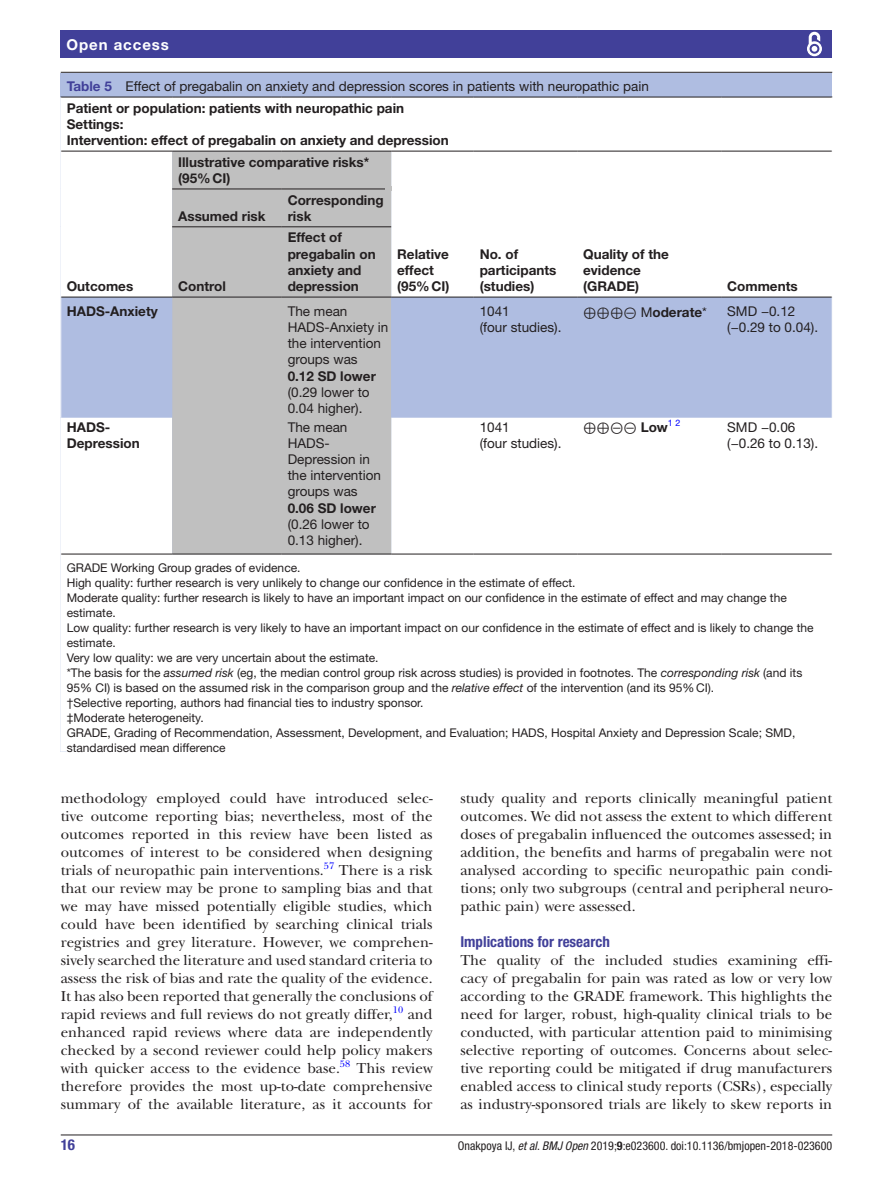
<style>
.page{position:relative;width:893px;height:1191px;background:#fff}
.page>*{position:absolute;margin:0;border:0;box-sizing:border-box;transform-origin:0 0}
.t1{font:15px/18px "New Baskerville";color:#231f20;text-align:justify}
.t2{font:700 condensed 15px "Helvetica Neue LT Std";color:#414099}
.t3{font:700 15px "Helvetica Neue LT Std";letter-spacing:.065em;color:#fff}
.t4{font:13.5px/16.2px "Helvetica Neue LT Std";color:#231f20}
.t5{font:700 13.5px/16.2px "Helvetica Neue LT Std";color:#231f20}
.t6{font:13.5px "Cambria";color:#231f20}
.t7{font:12px/15px "Helvetica Neue LT Std";color:#231f20}
.t8{font:condensed 12px "Helvetica Neue LT Std";color:#231f20}
.t9{font:9.9px "New Baskerville";color:#00f}
.t10{font:9px "Helvetica Neue LT Std";color:#00f}
.s1{font-weight:700;color:#414099}
.s2{font-weight:700}
.s3{font-family:"Cambria";font-weight:400}
.s4{font-weight:400}
.s5{font-family:"Helvetica Neue LT Std";font-weight:700}
.s6{font-style:italic}
</style>
<div class="page">
<hr style="left:61px;top:1134px;width:771px;height:1px;background:#231f20">
<div style="left:61px;top:31px;width:771px;height:27px;background:#414099"></div>
<svg style="left:807px;top:31px;width:15px;height:26px"></svg>
<div style="left:61px;top:73px;width:771px;height:678px;background:#afbde1"></div>
<hr style="left:61px;top:72px;width:771px;height:1px;background:#231f20">
<div style="left:61px;top:98px;width:771px;height:653px;background:#fff"></div>
<div style="left:172px;top:152px;width:219px;height:401px;background:#c0c0c0"></div>
<svg style="left:61px;top:298px;width:771px;height:119px"></svg>
<hr style="left:61px;top:297px;width:111px;height:1px;background:#231f20">
<hr style="left:391px;top:297px;width:83px;height:1px;background:#231f20">
<hr style="left:474px;top:297px;width:103px;height:1px;background:#231f20">
<hr style="left:577px;top:297px;width:144px;height:1px;background:#231f20">
<hr style="left:721px;top:297px;width:111px;height:1px;background:#231f20">
<hr style="left:61px;top:97px;width:111px;height:1px;background:#231f20">
<hr style="left:172px;top:97px;width:110px;height:1px;background:#231f20">
<hr style="left:282px;top:97px;width:109px;height:1px;background:#231f20">
<hr style="left:391px;top:97px;width:83px;height:1px;background:#231f20">
<hr style="left:474px;top:97px;width:103px;height:1px;background:#231f20">
<hr style="left:577px;top:97px;width:144px;height:1px;background:#231f20">
<hr style="left:721px;top:97px;width:111px;height:1px;background:#231f20">
<hr style="left:61px;top:151px;width:111px;height:1px;background:#231f20">
<hr style="left:172px;top:151px;width:110px;height:1px;background:#231f20">
<hr style="left:282px;top:151px;width:109px;height:1px;background:#231f20">
<hr style="left:391px;top:151px;width:83px;height:1px;background:#231f20">
<hr style="left:474px;top:151px;width:103px;height:1px;background:#231f20">
<hr style="left:577px;top:151px;width:144px;height:1px;background:#231f20">
<hr style="left:721px;top:151px;width:111px;height:1px;background:#231f20">
<hr style="left:172px;top:189px;width:110px;height:1px;background:#231f20">
<hr style="left:282px;top:189px;width:109px;height:1px;background:#231f20">
<hr style="left:172px;top:226px;width:110px;height:1px;background:#231f20">
<hr style="left:172px;top:297px;width:110px;height:1px;background:#231f20">
<hr style="left:282px;top:226px;width:109px;height:1px;background:#231f20">
<hr style="left:282px;top:297px;width:109px;height:1px;background:#231f20">
<hr style="left:172px;top:553px;width:110px;height:1px;background:#231f20">
<hr style="left:282px;top:553px;width:109px;height:1px;background:#231f20">
<hr style="left:391px;top:553px;width:83px;height:1px;background:#231f20">
<hr style="left:474px;top:553px;width:103px;height:1px;background:#231f20">
<hr style="left:577px;top:553px;width:144px;height:1px;background:#231f20">
<hr style="left:61px;top:553px;width:111px;height:1px;background:#231f20">
<hr style="left:721px;top:553px;width:111px;height:1px;background:#231f20">
<hr style="left:67px;top:571px;width:765px;height:1px;background:#fff">
<hr style="left:67px;top:586px;width:765px;height:1px;background:#fff">
<hr style="left:67px;top:616px;width:765px;height:1px;background:#fff">
<hr style="left:67px;top:646px;width:765px;height:1px;background:#fff">
<hr style="left:67px;top:661px;width:765px;height:1px;background:#fff">
<hr style="left:67px;top:691px;width:765px;height:1px;background:#fff">
<hr style="left:67px;top:706px;width:765px;height:1px;background:#fff">
<hr style="left:67px;top:721px;width:765px;height:1px;background:#fff">
<svg style="left:385px;top:187px;width:6px;height:4px"></svg>
<p class="t3" style="left:66px;top:35px;width:104px">Open access</p>
<p class="t4" style="left:67px;top:75px;width:584px;line-height:22px"><span class="s1">Table 5</span> Effect of pregabalin on anxiety and depression scores in patients with neuropathic pain<br><span class="s2">Patient or population: patients with neuropathic pain</span></p>
<p class="t5" style="left:67px;top:116px;width:383px">Settings:<br>Intervention: effect of pregabalin on anxiety and depression</p>
<p class="t5" style="left:178px;top:153px;width:193px">Illustrative comparative risks* (95%CI)</p>
<p class="t5" style="left:67px;top:278px;width:68px">Outcomes</p>
<p class="t5" style="left:178px;top:208px;width:89px">Assumed risk</p>
<p class="t5" style="left:178px;top:278px;width:49px">Control</p>
<p class="t5" style="left:288px;top:191px;width:97px">Corresponding risk</p>
<p class="t5" style="left:288px;top:229px;width:89px">Effect of pregabalin on anxiety and depression</p>
<p class="t5" style="left:67px;top:302px;width:93px">HADS-Anxiety</p>
<p class="t4" style="left:288px;top:303px;width:102px">The mean<br>HADS-Anxiety in the intervention groups was</p>
<p class="t5" style="left:288px;top:367px;width:90px">0.12 SD lower</p>
<p class="t4" style="left:288px;top:384px;width:83px">(0.29 lower to<br>0.04 higher).</p>
<p class="t5" style="left:67px;top:418px;width:74px">HADS-<br>Depression</p>
<p class="t4" style="left:288px;top:418px;width:95px">The mean<br>HADS-<br>Depression in the intervention groups was</p>
<p class="t5" style="left:288px;top:499px;width:90px">0.06 SD lower</p>
<p class="t4" style="left:288px;top:516px;width:83px">(0.26 lower to<br>0.13 higher).</p>
<p class="t5" style="left:397px;top:245px;width:54px">Relative effect (95%CI)</p>
<p class="t5" style="left:480px;top:245px;width:78px">No. of participants (studies)</p>
<p class="t5" style="left:583px;top:245px;width:87px">Quality of the evidence (GRADE)</p>
<p class="t5" style="left:727px;top:278px;width:72px">Comments</p>
<p class="t4" style="left:480px;top:303px;width:83px">1041<br>(four studies).</p>
<p class="t5" style="left:583px;top:303px;width:125px"><span class="s3">⊕⊕⊕⊝</span> <span class="s4">M</span>oderate<span class="s4">*</span></p>
<p class="t4" style="left:727px;top:303px;width:92px">SMD −0.12 (−0.29 to 0.04).</p>
<p class="t4" style="left:480px;top:418px;width:83px">1041<br>(four studies).</p>
<p class="t6" style="left:583px;top:420px;width:86px">⊕⊕⊝⊝ <span class="s5">Low</span></p>
<p class="t10" style="left:668px;top:418px;width:14px">1 2</p>
<p class="t4" style="left:727px;top:418px;width:92px">SMD −0.06 (−0.26 to 0.13).</p>
<p class="t7" style="left:67px;top:559px;width:748px">GRADE Working Group grades of evidence.<br>High quality: further research is very unlikely to change our confidence in the estimate of effect.<br>Moderate quality: further research is likely to have an important impact on our confidence in the estimate of effect and may change the estimate.<br>Low quality: further research is very likely to have an important impact on our confidence in the estimate of effect and is likely to change the estimate.<br>Very low quality: we are very uncertain about the estimate.<br>*The basis for the <span class="s6">assumed risk</span> (eg, the median control group risk across studies) is provided in footnotes. The <span class="s6">corresponding risk</span> (and its 95% CI) is based on the assumed risk in the comparison group and the <span class="s6">relative effect</span> of the intervention (and its 95%CI).<br>†Selective reporting, authors had financial ties to industry sponsor.<br>‡Moderate heterogeneity.<br>GRADE, Grading of Recommendation, Assessment, Development, and Evaluation; HADS, Hospital Anxiety and Depression Scale; SMD, standardised mean difference</p>
<p class="t1" style="left:61px;top:789px;width:373px">methodology employed could have introduced selec&shy;tive outcome reporting bias; nevertheless, most of the outcomes reported in this review have been listed as outcomes of interest to be considered when designing trials of neuropathic pain interventions.<sup>57</sup> There is a risk that our review may be prone to sampling bias and that we may have missed potentially eligible studies, which could have been identified by searching clinical trials registries and grey literature. However, we comprehen&shy;sively searched the literature and used standard criteria to assess the risk of bias and rate the quality of the evidence.<br>It has also been reported that generally the conclusions of rapid reviews and full reviews do not greatly differ,<sup>10</sup> and enhanced rapid reviews where data are independently checked by a second reviewer could help policy makers with quicker access to the evidence base.</p>
<p class="t9" style="left:340px;top:1057px;width:12px">58</p>
<p class="t1" style="left:61px;top:1059px;width:373px;text-indent:296px">This review therefore provides the most up-to-date comprehensive summary of the available literature, as it accounts for</p>
<p class="t1" style="left:460px;top:789px;width:373px">study quality and reports clinically meaningful patient outcomes. We did not assess the extent to which different doses of pregabalin influenced the outcomes assessed; in addition, the benefits and harms of pregabalin were not analysed according to specific neuropathic pain condi&shy;tions; only two subgroups (central and peripheral neuro&shy;pathic pain) were assessed.</p>
<p class="t2" style="left:460px;top:933px;width:151px">Implications for research</p>
<p class="t1" style="left:460px;top:951px;width:373px">The quality of the included studies examining effi&shy;cacy of pregabalin for pain was rated as low or very low according to the GRADE framework. This highlights the need for larger, robust, high-quality clinical trials to be conducted, with particular attention paid to minimising selective reporting of outcomes. Concerns about selec&shy;tive reporting could be mitigated if drug manufacturers enabled access to clinical study reports (CSRs), especially as industry-sponsored trials are likely to skew reports in</p>
<p class="t2" style="left:61px;top:1135px;width:16px">16</p>
<p class="t8" style="left:458px;top:1138px;width:376px">Onakpoya IJ, <span class="s6">et al</span>. <span class="s6">BMJ Open</span> 2019;<span class="s2">9</span>:e023600. doi:10.1136/bmjopen-2018-023600</p>
</div>
